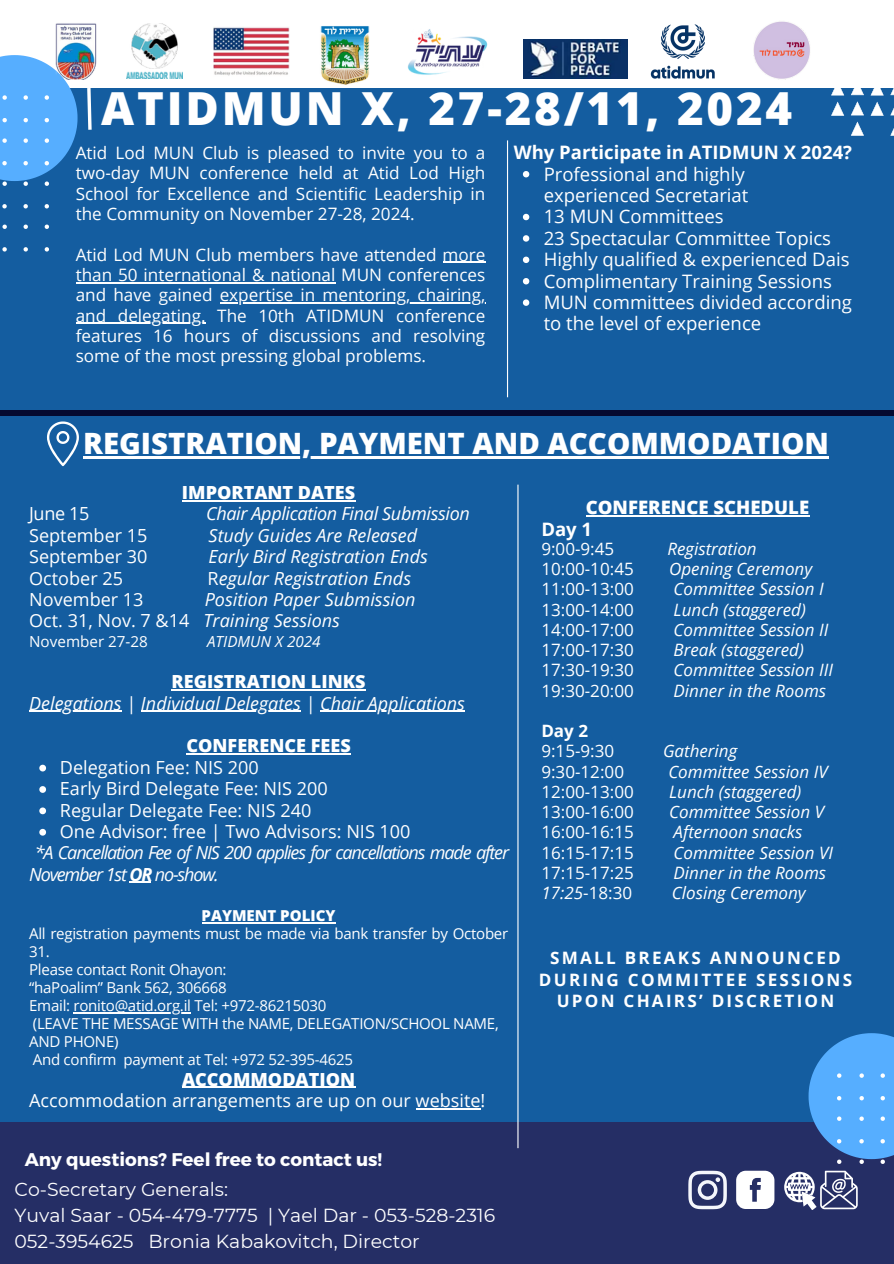
<style>
.page{position:relative;width:894px;height:1264px;background:#fff}
.page>*{position:absolute;margin:0;border:0;box-sizing:border-box;transform-origin:0 0}
.t1{font:800 45.6px "Open Sans";letter-spacing:.06em;color:#fff}
.t2{font:800 29.4px "Open Sans";color:#fff}
.t3{font:18.9px/25.8px "Montserrat";color:#fff}
.t4{font:18.6px/21.5px "Open Sans";color:#fff}
.t5{font:700 18.6px "Open Sans";color:#fff}
.t6{font:800 18.6px "Open Sans";color:#fff}
.t7{font:700 18.3px "Montserrat";color:#fff}
.t8{font:18px/21.3px "Open Sans";color:#fff}
.t9{font:italic 18px/21.3px "Open Sans";color:#fff}
.t10{font:italic 18px/21.3px "Open Sans";letter-spacing:-.065em;color:#fff}
.t11{font:800 18px "Open Sans";color:#fff}
.t12{font:italic 18px "Open Sans";letter-spacing:-.02em;color:#fff}
.t13{font:17.1px/20.2px "Open Sans";color:#fff;text-align:justify}
.t14{font:italic 17.1px "Open Sans";color:#fff}
.t15{font:700 17.1px/21.5px "Open Sans";letter-spacing:.13em;color:#fff;text-align:center}
.t16{font:15.15px "Open Sans";color:#fff}
.t17{font:italic 15.15px "Open Sans";color:#fff}
.t18{font:15px/18px "Open Sans";letter-spacing:-.015em;color:#fff}
.t19{font:800 15px "Open Sans";color:#fff}
.s1{font-style:normal}
.s2{font-style:italic}
.s3{font-weight:700}
</style>
<div class="page">
<div style="left:0;top:0;width:893px;height:1263px;background:#145da0"></div>
<svg style="left:87px;top:88px;width:5px;height:42px"></svg>
<div style="left:0;top:410px;width:893px;height:6px;background:#050a30"></div>
<div style="left:0;top:1121px;width:893px;height:142px;background:#252e65"></div>
<div style="left:0;top:0;width:893px;height:88px;background:#fff"></div>
<svg style="left:0;top:55px;width:77px;height:196px"></svg>
<svg style="left:831px;top:88px;width:62px;height:47px"></svg>
<img style="left:320px;top:26px;width:49px;height:59px">
<img style="left:55px;top:23px;width:41px;height:57px">
<img style="left:213px;top:26px;width:76px;height:50px">
<img style="left:407px;top:29px;width:81px;height:46px">
<svg style="left:688px;top:1170px;width:38px;height:38px"></svg>
<svg style="left:736px;top:1170px;width:38px;height:38px"></svg>
<svg style="left:783px;top:1033px;width:110px;height:176px"></svg>
<img style="left:126px;top:24px;width:56px;height:55px">
<img style="left:523px;top:39px;width:49px;height:39px">
<hr style="left:507px;top:140px;width:1px;height:257px;background:#fff">
<svg style="left:47px;top:421px;width:32px;height:45px"></svg>
<hr style="left:517px;top:484px;width:1px;height:664px;background:#fff">
<img style="left:572px;top:24px;width:143px;height:55px">
<img style="left:753px;top:21px;width:57px;height:59px">
<hr style="left:442px;top:262px;width:43px;height:1px;background:#fff">
<hr style="left:76px;top:282px;width:259px;height:1px;background:#fff">
<hr style="left:220px;top:302px;width:265px;height:1px;background:#fff">
<hr style="left:76px;top:323px;width:130px;height:1px;background:#fff">
<svg style="left:522px;top:171px;width:7px;height:6px"></svg>
<svg style="left:522px;top:214px;width:7px;height:6px"></svg>
<svg style="left:522px;top:235px;width:7px;height:7px"></svg>
<svg style="left:522px;top:257px;width:7px;height:6px"></svg>
<svg style="left:522px;top:278px;width:7px;height:6px"></svg>
<svg style="left:522px;top:299px;width:7px;height:7px"></svg>
<hr style="left:83px;top:456px;width:745px;height:2px;background:#fff">
<hr style="left:182px;top:500px;width:173px;height:1px;background:#fff">
<hr style="left:171px;top:689px;width:194px;height:1px;background:#fff">
<hr style="left:29px;top:710px;width:93px;height:1px;background:#fff">
<hr style="left:141px;top:710px;width:160px;height:1px;background:#fff">
<hr style="left:320px;top:710px;width:145px;height:1px;background:#fff">
<hr style="left:186px;top:753px;width:165px;height:1px;background:#fff">
<svg style="left:39px;top:764px;width:7px;height:7px"></svg>
<svg style="left:39px;top:786px;width:7px;height:6px"></svg>
<svg style="left:39px;top:807px;width:7px;height:7px"></svg>
<svg style="left:39px;top:828px;width:7px;height:7px"></svg>
<svg style="left:129px;top:881px;width:22px;height:1px"></svg>
<hr style="left:201px;top:922px;width:134px;height:1px;background:#fff">
<hr style="left:74px;top:1012px;width:117px;height:1px;background:#fff">
<hr style="left:182px;top:1086px;width:173px;height:1px;background:#fff">
<hr style="left:415px;top:1107px;width:65px;height:2px;background:#fff">
<hr style="left:585px;top:515px;width:224px;height:1px;background:#fff">
<p class="t1" style="left:101px;top:76px;width:692px">ATIDMUN X, 27-28/11, 2024</p>
<h4 class="t13" style="left:76px;top:142px;width:411px">Atid Lod MUN Club is pleased to invite you to a two-day MUN conference held at Atid Lod High School for Excellence and Scientific Leadership in the Community on November 27-28, 2024.</h4>
<p class="t13" style="left:76px;top:244px;width:411px">Atid Lod MUN Club members have attended more than 50 international &amp; national MUN conferences and have gained expertise in mentoring, chairing,</p>
<p class="t13" style="left:76px;top:305px;width:411px">and delegating. The 10th ATIDMUN conference features 16 hours of discussions and resolving some of the most pressing global problems.</p>
<p class="t5" style="left:513px;top:139px;width:340px">Why Participate in ATIDMUN X 2024?</p>
<p class="t4" style="left:543px;top:163px;width:206px">Professional and highly experienced Secretariat</p>
<p class="t4" style="left:543px;top:205px;width:181px">13 MUN Committees</p>
<h5 class="t4" style="left:543px;top:227px;width:289px">23 Spectacular Committee Topics</h5>
<h5 class="t4" style="left:543px;top:248px;width:307px">Highly qualified &amp; experienced Dais</h5>
<p class="t4" style="left:543px;top:270px;width:290px">Complimentary Training Sessions</p>
<h2 class="t4" style="left:543px;top:291px;width:309px">MUN committees divided according to the level of experience</h2>
<h3 class="t2" style="left:83px;top:422px;width:747px">REGISTRATION, PAYMENT AND ACCOMMODATION</h3>
<p class="t11" style="left:182px;top:480px;width:175px">IMPORTANT DATES</p>
<p class="t8" style="left:29px;top:503px;width:62px">June 15</p>
<p class="t12" style="left:206px;top:501px;width:265px">Chair Application Final Submission</p>
<p class="t8" style="left:29px;top:524px;width:120px">September 15</p>
<p class="t9" style="left:208px;top:524px;width:210px">Study Guides Are Released</p>
<p class="t8" style="left:29px;top:545px;width:120px">September 30</p>
<p class="t9" style="left:208px;top:545px;width:221px">Early Bird Registration Ends</p>
<p class="t8" style="left:29px;top:567px;width:95px">October 25</p>
<p class="t9" style="left:207px;top:567px;width:205px"><span class="s1">R</span>egular Registration Ends</p>
<p class="t8" style="left:29px;top:588px;width:116px">November 13</p>
<p class="t6" style="left:585px;top:494px;width:225px">CONFERENCE SCHEDULE</p>
<p class="t5" style="left:541px;top:516px;width:52px">Day 1</p>
<p class="t13" style="left:541px;top:538px;width:74px">9:00-9:45</p>
<p class="t14" style="left:667px;top:536px;width:91px">Registration</p>
<p class="t13" style="left:541px;top:558px;width:94px">10:00-10:45</p>
<p class="t14" style="left:669px;top:556px;width:144px">Opening Ceremony</p>
<p class="t13" style="left:541px;top:578px;width:94px">11:00-13:00</p>
<p class="t14" style="left:673px;top:577px;width:151px">Committee Session I</p>
<p class="t13" style="left:541px;top:598px;width:94px">13:00-14:00</p>
<p class="t14" style="left:673px;top:597px;width:134px">Lunch (staggered)</p>
<p class="t13" style="left:541px;top:619px;width:94px">14:00-17:00</p>
<p class="t14" style="left:673px;top:617px;width:156px">Committee Session II</p>
<p class="t13" style="left:541px;top:639px;width:94px">17:00-17:30</p>
<p class="t14" style="left:673px;top:637px;width:132px">Break (staggered)</p>
<p class="t13" style="left:541px;top:659px;width:94px">17:30-19:30</p>
<p class="t14" style="left:673px;top:658px;width:161px">Committee Session III</p>
<p class="t13" style="left:541px;top:679px;width:94px">19:30-20:00</p>
<p class="t14" style="left:673px;top:678px;width:154px">Dinner in the Rooms</p>
<p class="t15" style="left:541px;top:719px;width:48px">Day 2</p>
<p class="t13" style="left:541px;top:740px;width:74px">9:15-9:30</p>
<p class="t14" style="left:662px;top:739px;width:76px">Gathering</p>
<p class="t13" style="left:541px;top:760px;width:84px">9:30-12:00</p>
<p class="t14" style="left:668px;top:759px;width:161px">Committee Session IV</p>
<p class="t13" style="left:541px;top:781px;width:94px">12:00-13:00</p>
<p class="t14" style="left:669px;top:779px;width:134px">Lunch (staggered)</p>
<p class="t13" style="left:541px;top:801px;width:94px">13:00-16:00</p>
<p class="t14" style="left:669px;top:799px;width:156px">Committee Session V</p>
<p class="t13" style="left:541px;top:821px;width:94px">16:00-16:15</p>
<p class="t14" style="left:673px;top:820px;width:130px">Afternoon snacks</p>
<p class="t13" style="left:541px;top:841px;width:94px">16:15-17:15</p>
<p class="t14" style="left:673px;top:840px;width:161px">Committee Session VI</p>
<p class="t13" style="left:541px;top:862px;width:94px">17:15-17:25</p>
<p class="t14" style="left:673px;top:860px;width:154px">Dinner in the Rooms</p>
<p class="t13" style="left:541px;top:882px;width:92px"><span class="s2">17:25</span>-18:30</p>
<p class="t14" style="left:671px;top:880px;width:135px">Closing Ceremony</p>
<p class="t9" style="left:29px;top:588px;width:388px;text-indent:175px">Position Paper Submission<br><span class="s1">Oct. 31, Nov. 7 &amp;14</span> Training Sessions</p>
<p class="t16" style="left:29px;top:630px;width:120px">November 27-28</p>
<p class="t17" style="left:207px;top:630px;width:115px">ATIDMUN X 2024</p>
<p class="t11" style="left:171px;top:669px;width:195px">REGISTRATION LINKS</p>
<p class="t9" style="left:29px;top:692px;width:437px">Delegations | Individual Delegates | Chair Applications</p>
<p class="t11" style="left:186px;top:733px;width:166px">CONFERENCE FEES</p>
<p class="t8" style="left:60px;top:756px;width:352px">Delegation Fee: NIS 200<br>Early Bird Delegate Fee: NIS 200<br>Regular Delegate Fee: NIS 240<br>One Advisor: free | Two Advisors: NIS 100</p>
<p class="t10" style="left:29px;top:841px;width:481px;text-indent:6px">*A Cancellation Fee of NIS 200 applies for cancellations made after<br>November 1st <span class="s3">OR</span> no-show.</p>
<p class="t19" style="left:201px;top:905px;width:135px">PAYMENT POLICY</p>
<p class="t18" style="left:29px;top:924px;width:480px">All registration payments must be made via bank transfer by October 31.<br>Please contact Ronit Ohayon:<br>“haPoalim” Bank 562, 306668<br>Email: ronito@atid.org.il Tel: +972-86215030<br>(LEAVE THE MESSAGE WITH the NAME, DELEGATION/SCHOOL NAME, AND PHONE)<br>And confirm payment at Tel: +972 52-395-4625</p>
<p class="t11" style="left:182px;top:1066px;width:174px">ACCOMMODATION</p>
<p class="t8" style="left:29px;top:1089px;width:457px">Accommodation arrangements are up on our website!</p>
<p class="t15" style="left:539px;top:946px;width:314px">SMALL BREAKS ANNOUNCED<br>DURING COMMITTEE SESSIONS<br>UPON CHAIRS’ DISCRETION</p>
<p class="t7" style="left:25px;top:1147px;width:359px">Any questions? Feel free to contact us!</p>
<h1 class="t3" style="left:15px;top:1175px;width:482px">Co-Secretary Generals:<br>Yuval Saar - 054-479-7775 | Yael Dar - 053-528-2316<br>052-3954625 Bronia Kabakovitch, Director</h1>
</div>
